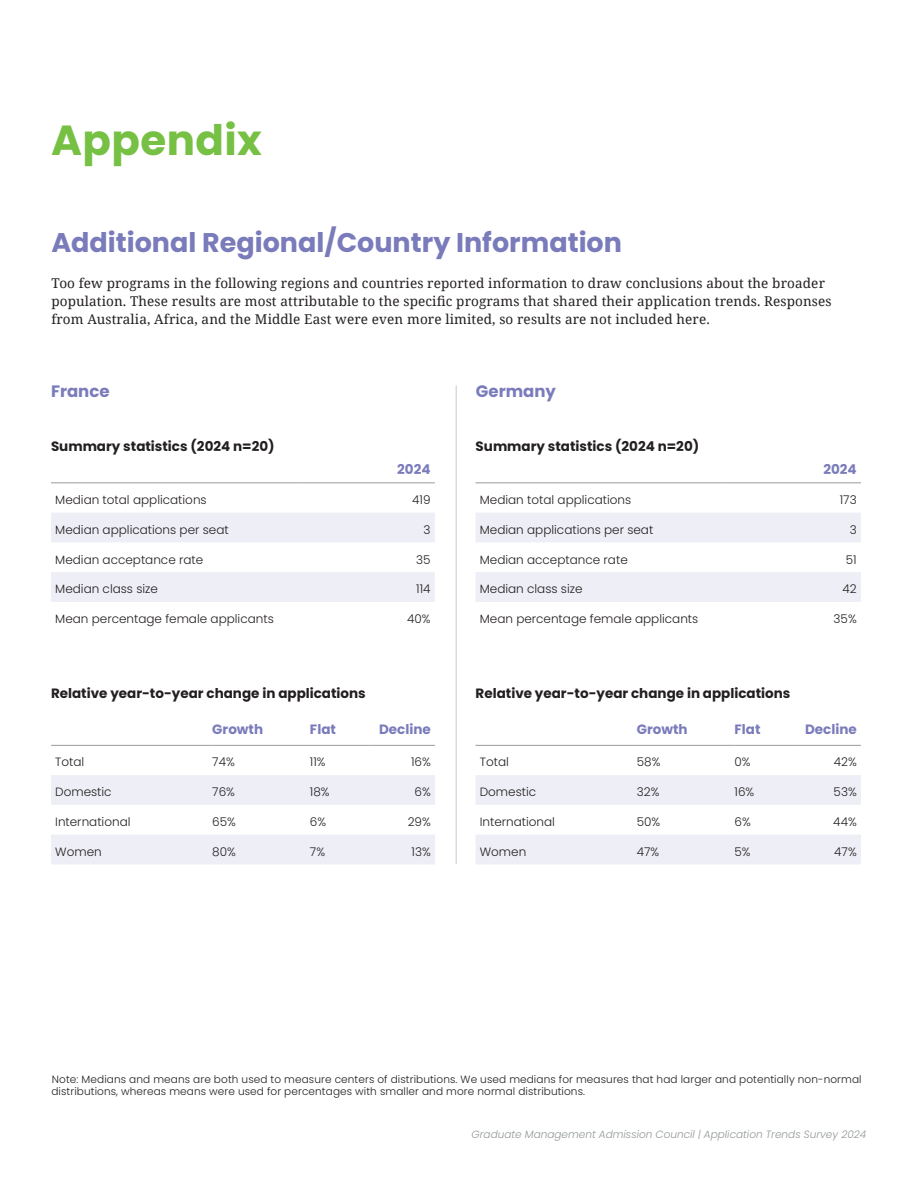
<style>
.page{position:relative;width:918px;height:1188px;background:#fff}
.page>*{position:absolute;margin:0;border:0;box-sizing:border-box;transform-origin:0 0}
.Headline{font:700 42px "Poppins";letter-spacing:.01em;color:#76c043}
.SUBHEADS{font:700 27px "Poppins";color:#7a7bbb}
.subhead_3_-_quote_subheads{font:700 16.5px "Poppins";color:#7a7bbb}
.BULLETS{font:13.5px/18px "Noto Serif";letter-spacing:.01em;color:#231f20}
.Table_Header_-_9pt{font:700 13.5px "Poppins";color:#231f20}
.Table_Header_-_9pt-2{font:700 13.5px "Poppins";color:#7a7bbb}
.t1{font:300 12px "Poppins";color:#231f20}
.Footnotes{font:300 10.5px/12px "Poppins";letter-spacing:.01em;color:#231f20}
.t2{font:italic 300 10.5px "Poppins";color:#929799}
</style>
<div class="page">
<svg style="left:51px;top:744px;width:384px;height:1px"></svg>
<svg style="left:51px;top:775px;width:384px;height:89px"></svg>
<hr style="left:51px;top:745px;width:161px;height:1px;background:#9c9b9b">
<hr style="left:212px;top:745px;width:98px;height:1px;background:#9c9b9b">
<hr style="left:310px;top:745px;width:60px;height:1px;background:#9c9b9b">
<hr style="left:370px;top:745px;width:65px;height:1px;background:#9c9b9b">
<svg style="left:51px;top:482px;width:384px;height:1px"></svg>
<svg style="left:51px;top:513px;width:384px;height:89px"></svg>
<hr style="left:51px;top:483px;width:245px;height:1px;background:#9c9b9b">
<hr style="left:296px;top:483px;width:139px;height:1px;background:#9c9b9b">
<svg style="left:476px;top:744px;width:385px;height:1px"></svg>
<svg style="left:476px;top:775px;width:385px;height:89px"></svg>
<hr style="left:476px;top:745px;width:161px;height:1px;background:#9c9b9b">
<hr style="left:637px;top:745px;width:98px;height:1px;background:#9c9b9b">
<hr style="left:735px;top:745px;width:59px;height:1px;background:#9c9b9b">
<hr style="left:794px;top:745px;width:67px;height:1px;background:#9c9b9b">
<svg style="left:476px;top:482px;width:385px;height:1px"></svg>
<svg style="left:476px;top:513px;width:385px;height:89px"></svg>
<hr style="left:476px;top:483px;width:245px;height:1px;background:#9c9b9b">
<hr style="left:721px;top:483px;width:140px;height:1px;background:#9c9b9b">
<hr style="left:456px;top:386px;width:1px;height:478px;background:#c7c8ca">
<p class="Headline" style="left:51px;top:116px;width:212px">Appendix</p>
<p class="SUBHEADS" style="left:51px;top:227px;width:572px">Additional Regional/Country Information</p>
<p class="BULLETS" style="left:51px;top:274px;width:782px">Too few programs in the following regions and countries reported information to draw conclusions about the broader population. These results are most attributable to the specific programs that shared their application trends. Responses from Australia, Africa, and the Middle East were even more limited, so results are not included here.</p>
<p class="subhead_3_-_quote_subheads" style="left:51px;top:381px;width:60px">France</p>
<p class="subhead_3_-_quote_subheads" style="left:476px;top:381px;width:82px">Germany</p>
<p class="Table_Header_-_9pt" style="left:51px;top:439px;width:225px">Summary statistics (2024 n=20)</p>
<p class="Table_Header_-_9pt" style="left:476px;top:439px;width:225px">Summary statistics (2024 n=20)</p>
<p class="Table_Header_-_9pt-2" style="left:397px;top:462px;width:35px">2024</p>
<p class="Table_Header_-_9pt-2" style="left:823px;top:462px;width:35px">2024</p>
<p class="t1" style="left:55px;top:493px;width:153px">Median total applications</p>
<p class="t1" style="left:412px;top:493px;width:20px">419</p>
<p class="t1" style="left:55px;top:523px;width:175px">Median applications per seat</p>
<p class="t1" style="left:424px;top:523px;width:9px">3</p>
<p class="t1" style="left:55px;top:552px;width:150px">Median acceptance rate</p>
<p class="t1" style="left:416px;top:552px;width:16px">35</p>
<p class="t1" style="left:55px;top:582px;width:104px">Median class size</p>
<p class="t1" style="left:416px;top:582px;width:16px">114</p>
<p class="t1" style="left:55px;top:612px;width:220px">Mean percentage female applicants</p>
<p class="t1" style="left:407px;top:612px;width:25px">40%</p>
<p class="t1" style="left:480px;top:493px;width:153px">Median total applications</p>
<p class="t1" style="left:840px;top:493px;width:18px">173</p>
<p class="t1" style="left:480px;top:523px;width:175px">Median applications per seat</p>
<p class="t1" style="left:850px;top:523px;width:9px">3</p>
<p class="t1" style="left:480px;top:552px;width:150px">Median acceptance rate</p>
<p class="t1" style="left:846px;top:552px;width:12px">51</p>
<p class="t1" style="left:480px;top:582px;width:104px">Median class size</p>
<p class="t1" style="left:843px;top:582px;width:16px">42</p>
<p class="t1" style="left:480px;top:612px;width:220px">Mean percentage female applicants</p>
<p class="t1" style="left:834px;top:612px;width:25px">35%</p>
<p class="Table_Header_-_9pt" style="left:51px;top:685px;width:316px">Relative year-to-year change in applications</p>
<p class="Table_Header_-_9pt" style="left:476px;top:685px;width:316px">Relative year-to-year change in applications</p>
<p class="Table_Header_-_9pt-2" style="left:212px;top:722px;width:52px">Growth</p>
<p class="Table_Header_-_9pt-2" style="left:310px;top:722px;width:28px">Flat</p>
<p class="Table_Header_-_9pt-2" style="left:379px;top:722px;width:53px">Decline</p>
<p class="Table_Header_-_9pt-2" style="left:637px;top:722px;width:52px">Growth</p>
<p class="Table_Header_-_9pt-2" style="left:735px;top:722px;width:28px">Flat</p>
<p class="Table_Header_-_9pt-2" style="left:805px;top:722px;width:53px">Decline</p>
<p class="t1" style="left:55px;top:755px;width:31px">Total</p>
<p class="t1" style="left:212px;top:755px;width:24px">74%</p>
<p class="t1" style="left:310px;top:755px;width:17px">11%</p>
<p class="t1" style="left:411px;top:755px;width:21px">16%</p>
<p class="t1" style="left:55px;top:785px;width:58px">Domestic</p>
<p class="t1" style="left:212px;top:785px;width:24px">76%</p>
<p class="t1" style="left:310px;top:785px;width:21px">18%</p>
<p class="t1" style="left:415px;top:785px;width:18px">6%</p>
<p class="t1" style="left:55px;top:815px;width:77px">International</p>
<p class="t1" style="left:212px;top:815px;width:25px">65%</p>
<p class="t1" style="left:310px;top:815px;width:18px">6%</p>
<p class="t1" style="left:408px;top:815px;width:25px">29%</p>
<p class="t1" style="left:55px;top:845px;width:48px">Women</p>
<p class="t1" style="left:212px;top:845px;width:25px">80%</p>
<p class="t1" style="left:310px;top:845px;width:17px">7%</p>
<p class="t1" style="left:412px;top:845px;width:21px">13%</p>
<p class="t1" style="left:480px;top:755px;width:31px">Total</p>
<p class="t1" style="left:637px;top:755px;width:25px">58%</p>
<p class="t1" style="left:735px;top:755px;width:18px">0%</p>
<p class="t1" style="left:834px;top:755px;width:24px">42%</p>
<p class="t1" style="left:480px;top:785px;width:58px">Domestic</p>
<p class="t1" style="left:637px;top:785px;width:24px">32%</p>
<p class="t1" style="left:735px;top:785px;width:21px">16%</p>
<p class="t1" style="left:834px;top:785px;width:25px">53%</p>
<p class="t1" style="left:480px;top:815px;width:77px">International</p>
<p class="t1" style="left:637px;top:815px;width:25px">50%</p>
<p class="t1" style="left:735px;top:815px;width:18px">6%</p>
<p class="t1" style="left:833px;top:815px;width:25px">44%</p>
<p class="t1" style="left:480px;top:845px;width:48px">Women</p>
<p class="t1" style="left:637px;top:845px;width:24px">47%</p>
<p class="t1" style="left:735px;top:845px;width:18px">5%</p>
<p class="t1" style="left:834px;top:845px;width:24px">47%</p>
<p class="Footnotes" style="left:51px;top:1073px;width:812px">Note: Medians and means are both used to measure centers of distributions. We used medians for measures that had larger and potentially non-normal distributions, whereas means were used for percentages with smaller and more normal distributions.</p>
<p class="t2" style="left:472px;top:1128px;width:396px">Graduate Management Admission Council | Application Trends Survey 2024</p>
</div>
